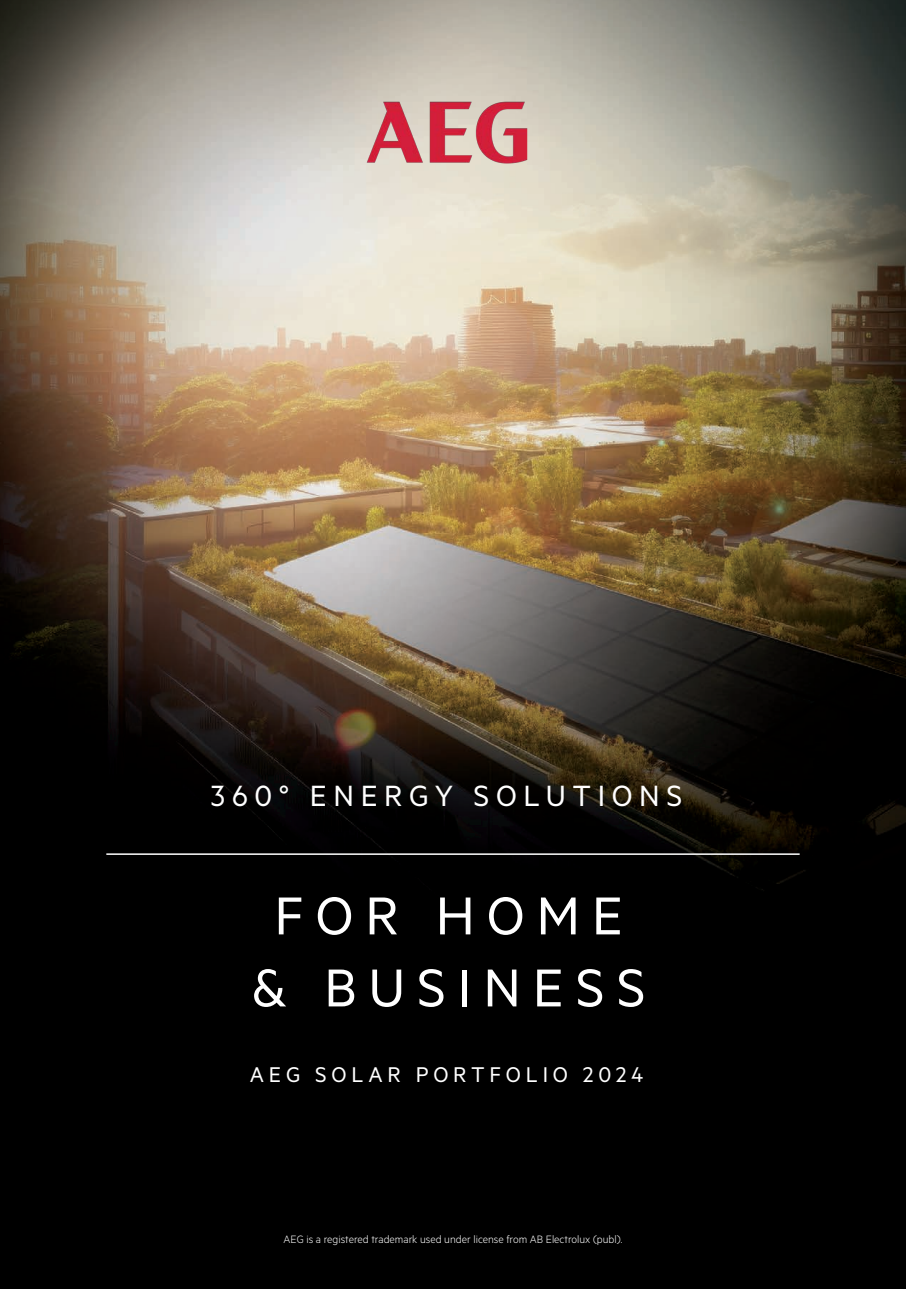
<style>
.page{position:relative;width:906px;height:1289px;background:#fff}
.page>*{position:absolute;margin:0;border:0;box-sizing:border-box;transform-origin:0 0}
.t1{font:60px "Metric";letter-spacing:.2em;color:#fff}
.t2{font:33px "Metric";letter-spacing:.2em;color:#fff}
.t3{font:24px "Metric";letter-spacing:.2em;color:#fff}
.t4{font:300 12px "Metric";color:#fff}
</style>
<div class="page">
<img style="left:0;top:0;width:906px;height:1288px">
<hr style="left:106px;top:853px;width:693px;height:1px;background:#fff">
<img style="left:366px;top:102px;width:161px;height:62px">
<p class="t2" style="left:211px;top:776px;width:473px">360° ENERGY SOLUTIONS</p>
<p class="t1" style="left:274px;top:880px;width:350px">FOR HOME</p>
<p class="t1" style="left:252px;top:952px;width:395px">&amp; BUSINESS</p>
<p class="t3" style="left:250px;top:1060px;width:395px">AEG SOLAR PORTFOLIO 2024</p>
<p class="t4" style="left:283px;top:1232px;width:340px">AEG is a registered trademark used under license from AB Electrolux (publ).</p>
</div>
